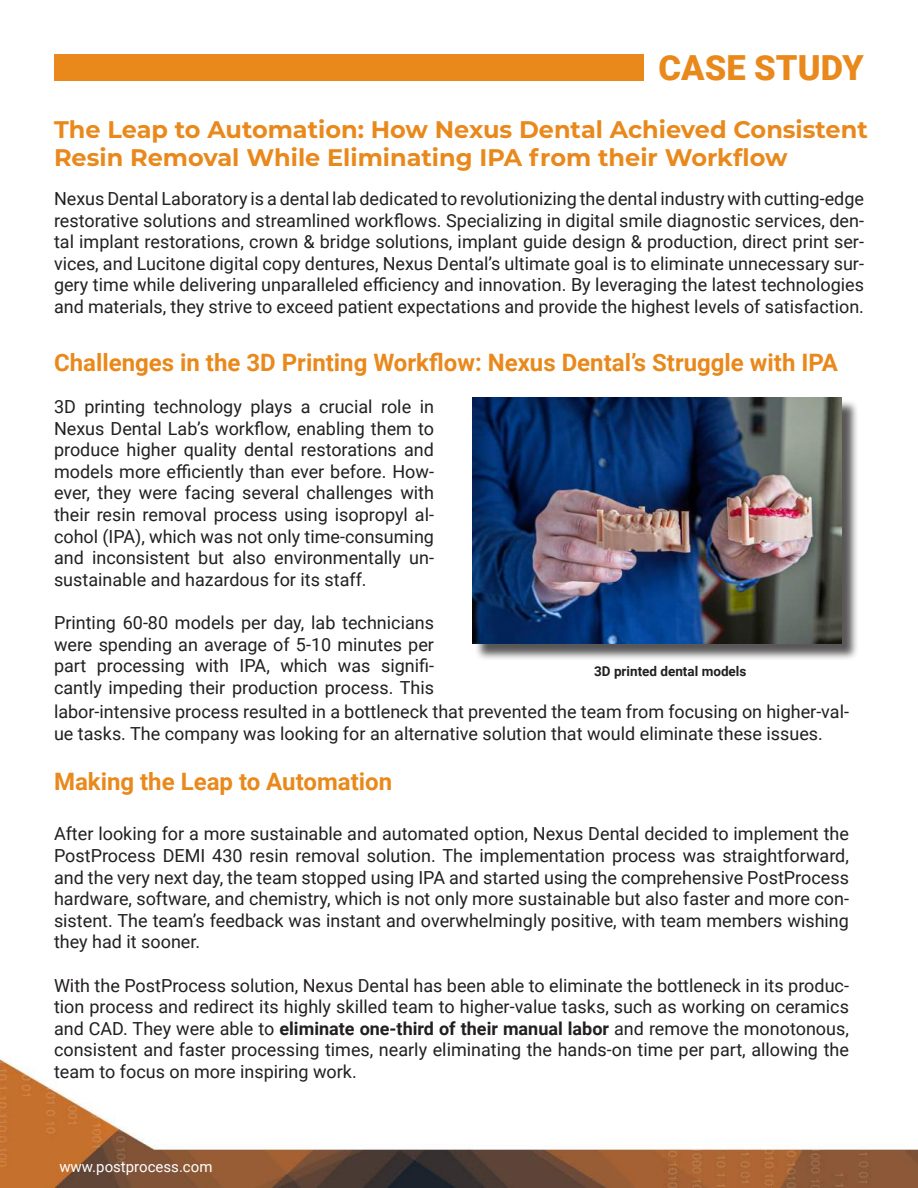
<style>
.page{position:relative;width:918px;height:1188px;background:#fff}
.page>*{position:absolute;margin:0;border:0;box-sizing:border-box;transform-origin:0 0}
.t1{font:900 34.5px "Roboto";color:#e9891c}
.t2{font:700 24px/28.8px "Montserrat";color:#e9891c}
.t3{font:700 24px "Roboto";color:#e9891c}
.t4{font:18px/21.6px "Roboto";color:#221f1f;text-align:justify}
.t5{font:15px "Roboto";color:#fff}
.t6{font:700 13.5px "Roboto";color:#221f1f}
.s1{font-weight:700}
</style>
<div class="page">
<div style="left:54px;top:54px;width:590px;height:27px;background:#e9891c"></div>
<img style="left:0;top:1058px;width:918px;height:130px">
<div style="left:475px;top:400px;width:384px;height:261px;background:#221f1f;opacity:.75"></div>
<img style="left:472px;top:397px;width:370px;height:247px">
<h1 class="t1" style="left:658px;top:48px;width:207px">CASE STUDY</h1>
<h2 class="t2" style="left:54px;top:116px;width:815px">The Leap to Automation: How Nexus Dental Achieved Consistent<br>Resin Removal While Eliminating IPA from their Workflow</h2>
<p class="t4" style="left:54px;top:189px;width:812px">Nexus Dental Laboratory is a dental lab dedicated to revolutionizing the dental industry with cutting-edge restorative solutions and streamlined work昀氀ows. Specializing in digital smile diagnostic services, den&shy;tal implant restorations, crown &amp; bridge solutions, implant guide design &amp; production, direct print ser&shy;vices, and Lucitone digital copy dentures, Nexus Dental’s ultimate goal is to eliminate unnecessary sur&shy;gery time while delivering unparalleled e昀케ciency and innovation. By leveraging the latest technologies and materials, they strive to exceed patient expectations and provide the highest levels of satisfaction.</p>
<h2 class="t3" style="left:54px;top:345px;width:785px">Challenges in the 3D Printing Work昀氀ow: Nexus Dental’s Struggle with IPA</h2>
<p class="t4" style="left:54px;top:397px;width:382px">3D printing technology plays a crucial role in Nexus Dental Lab’s work昀氀ow, enabling them to produce higher quality dental restorations and models more e昀케ciently than ever before. How&shy;ever, they were facing several challenges with their resin removal process using isopropyl al&shy;cohol (IPA), which was not only time-consuming and inconsistent but also environmentally un&shy;sustainable and hazardous for its staff.</p>
<p class="t4" style="left:54px;top:611px;width:382px">Printing 60-80 models per day, lab technicians were spending an average of 5-10 minutes per part processing with IPA, which was signi昀椀&shy;cantly impeding their production process. This</p>
<p class="t6" style="left:594px;top:666px;width:154px">3D printed dental models</p>
<p class="t4" style="left:54px;top:700px;width:797px">labor-intensive process resulted in a bottleneck that prevented the team from focusing on higher-val&shy;ue tasks. The company was looking for an alternative solution that would eliminate these issues.</p>
<h2 class="t3" style="left:54px;top:765px;width:340px">Making the Leap to Automation</h2>
<p class="t4" style="left:54px;top:823px;width:797px">After looking for a more sustainable and automated option, Nexus Dental decided to implement the PostProcess DEMI 430 resin removal solution. The implementation process was straightforward, and the very next day, the team stopped using IPA and started using the comprehensive PostProcess hardware, software, and chemistry, which is not only more sustainable but also faster and more con&shy;sistent. The team’s feedback was instant and overwhelmingly positive, with team members wishing they had it sooner.</p>
<p class="t4" style="left:54px;top:974px;width:797px">With the PostProcess solution, Nexus Dental has been able to eliminate the bottleneck in its produc&shy;tion process and redirect its highly skilled team to higher-value tasks, such as working on ceramics and CAD. They were able to <span class="s1">eliminate one-third of their manual labor</span> and remove the monotonous, consistent and faster processing times, nearly eliminating the hands-on time per part, allowing the team to focus on more inspiring work.</p>
<p class="t5" style="left:59px;top:1161px;width:155px">www.postprocess.com</p>
</div>
